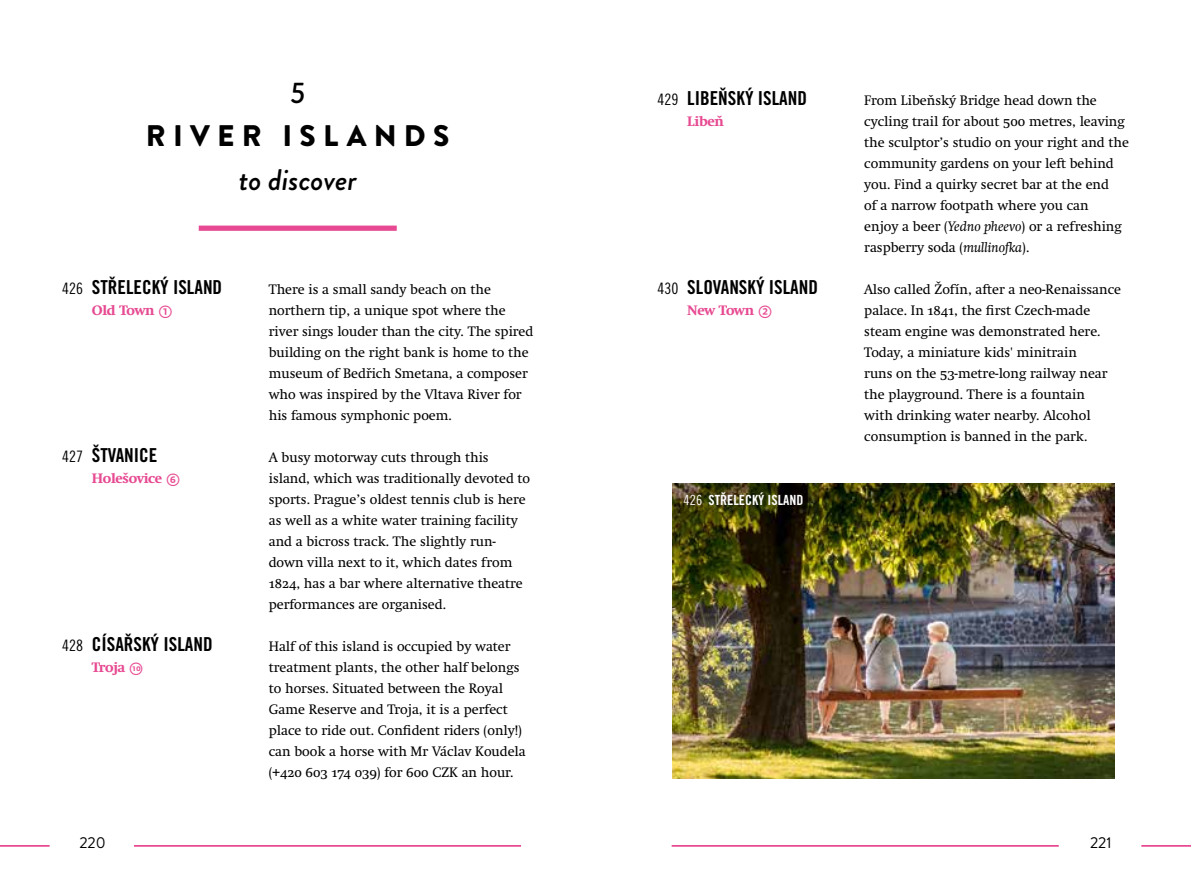
<style>
.page{position:relative;width:1191px;height:893px;background:#fff}
.page>*{position:absolute;margin:0;border:0;box-sizing:border-box;transform-origin:0 0}
.t1{font:900 29.75px "Brandon Grotesque";letter-spacing:.245em;color:#000}
.t2{font:italic 500 29.75px "Brandon Grotesque";color:#000}
.t3{font:19.25px "Trade Gothic LT Pro Bd Cn 20";color:#000}
.t4{font:15.75px "Brandon Grotesque";color:#000}
.t5{font:14px/21px "Swift Neue LT Pro";color:#000}
.t6{font:700 14px "Swift Neue LT Pro";letter-spacing:-.02em;color:#e74a92}
.t7{font:14px "Trade Gothic LT Pro Bd Cn 20";color:#fff}
.s1{font-family:"Trade Gothic Cond Eighteen";font-size:15.75px}
.s2{font-family:"Fedra Sans Std";font-weight:400;font-size:17.5px}
.s3{font-family:"Trade Gothic Cond Eighteen"}
.s4{font-style:italic}
</style>
<div class="page">
<hr style="left:134px;top:845px;width:387px;height:2px;background:#e74a92">
<hr style="left:671px;top:845px;width:387px;height:2px;background:#e74a92">
<hr style="left:0;top:845px;width:50px;height:2px;background:#e74a92">
<hr style="left:1141px;top:845px;width:50px;height:2px;background:#e74a92">
<div style="left:199px;top:226px;width:198px;height:5px;background:#e74a92"></div>
<img style="left:672px;top:483px;width:442px;height:295px">
<h1 class="t2" style="left:290px;top:72px;width:16px">5</h1>
<h1 class="t1" style="left:146px;top:115px;width:305px">RIVER ISLANDS</h1>
<h1 class="t2" style="left:239px;top:159px;width:120px">to discover</h1>
<h2 class="t3" style="left:62px;top:275px;width:162px"><span class="s1">426</span> STŘELECKÝ ISLAND</h2>
<p class="t6" style="left:92px;top:302px;width:83px">Old Town <span class="s2">➀</span></p>
<h2 class="t3" style="left:62px;top:443px;width:97px"><span class="s1">427</span> ŠTVANICE</h2>
<p class="t6" style="left:92px;top:470px;width:90px">Holešovice <span class="s2">➅</span></p>
<h2 class="t3" style="left:62px;top:632px;width:152px"><span class="s1">428</span> CÍSAŘSKÝ ISLAND</h2>
<p class="t6" style="left:92px;top:659px;width:35px">Troja</p>
<p class="t5" style="left:269px;top:279px;width:266px">There is a small sandy beach on the northern tip, a unique spot where the river sings louder than the city. The spired building on the right bank is home to the museum of Bedřich Smetana, a composer who was inspired by the Vltava River for his famous symphonic poem.</p>
<p class="t5" style="left:269px;top:447px;width:263px">A busy motorway cuts through this island, which was traditionally devoted to sports. Prague’s oldest tennis club is here as well as a white water training facility and a bicross track. The slightly run&shy;down villa next to it, which dates from 1824, has a bar where alternative theatre performances are organised.</p>
<p class="t5" style="left:269px;top:636px;width:258px">Half of this island is occupied by water treatment plants, the other half belongs to horses. Situated between the Royal Game Reserve and Troja, it is a perfect place to ride out. Confident riders (only!) can book a horse with Mr Václav Koudela (+420 603 174 039) for 600 CZK an hour.</p>
<h2 class="t3" style="left:657px;top:86px;width:151px"><span class="s1">429</span> LIBEŇSKÝ ISLAND</h2>
<p class="t6" style="left:687px;top:113px;width:38px">Libeň</p>
<h2 class="t3" style="left:657px;top:275px;width:162px"><span class="s1">430</span> SLOVANSKÝ ISLAND</h2>
<p class="t6" style="left:687px;top:302px;width:87px">New Town <span class="s2">➁</span></p>
<p class="t7" style="left:683px;top:491px;width:121px"><span class="s3">426</span> STŘELECKÝ ISLAND</p>
<p class="t5" style="left:864px;top:90px;width:266px">From Libeňský Bridge head down the cycling trail for about 500 metres, leaving the sculptor’s studio on your right and the community gardens on your left behind you. Find a quirky secret bar at the end<br>of a narrow footpath where you can<br>enjoy a beer (<span class="s4">Yedno pheevo</span>) or a refreshing raspberry soda (<span class="s4">mullinofka</span>).</p>
<p class="t5" style="left:864px;top:279px;width:258px">Also called Žofín, after a neo-Renaissance palace. In 1841, the first Czech-made steam engine was demonstrated here.<br>Today, a miniature kids' minitrain<br>runs on the 53-metre-long railway near the playground. There is a fountain<br>with drinking water nearby. Alcohol consumption is banned in the park.</p>
<p class="t4" style="left:79px;top:832px;width:28px">220</p>
<p class="t4" style="left:1090px;top:832px;width:23px">221</p>
</div>
